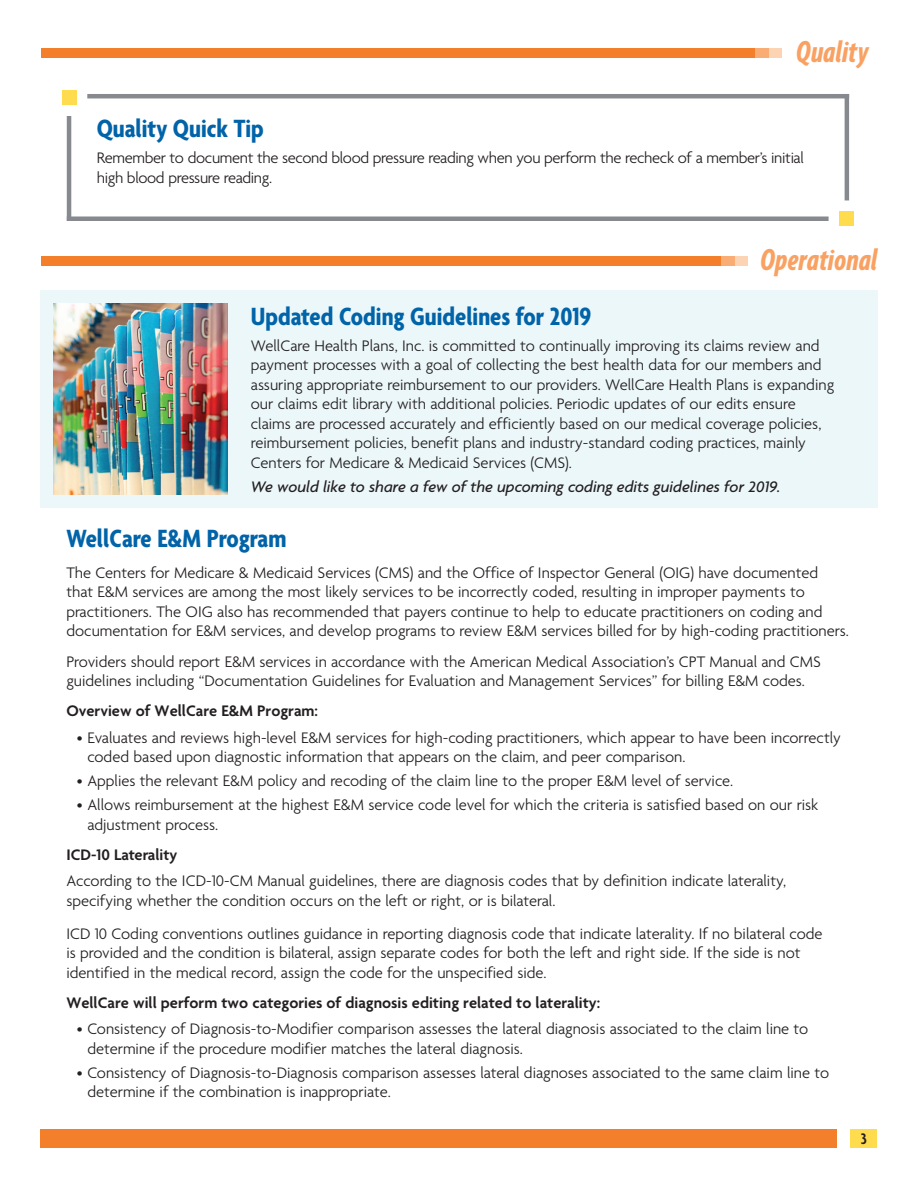
<style>
.page{position:relative;width:918px;height:1188px;background:#fff}
.page>*{position:absolute;margin:0;border:0;box-sizing:border-box;transform-origin:0 0}
.t1{font:italic 32.7px "Agenda Bold Extra Cond";letter-spacing:.01em;color:#f9a162}
.t2{font:700 condensed 27px "Agenda";color:#0163a8}
.t3{font:300 16.5px/19.5px "Agenda";color:#231f20}
.t4{font:600 16.5px "Agenda";color:#231f20}
.t5{font:300 16.5px/19.5px "Agenda";letter-spacing:-.02em;color:#231f20}
.t6{font:italic 500 16.5px "Agenda";color:#231f20}
.t7{font:600 condensed 16.5px "Agenda";color:#231f20}
</style>
<div class="page">
<div style="left:40px;top:1129px;width:797px;height:19px;background:#f47f2a"></div>
<div style="left:850px;top:1129px;width:28px;height:19px;background:#ffdc4e"></div>
<div style="left:40px;top:290px;width:838px;height:218px;background:#ecf7fa"></div>
<div style="left:41px;top:48px;width:741px;height:9px;background:#f47f2a"></div>
<div style="left:769px;top:48px;width:13px;height:9px;background:#fdd4b3"></div>
<div style="left:756px;top:48px;width:13px;height:9px;background:#f9ad75"></div>
<div style="left:41px;top:256px;width:707px;height:10px;background:#f47f2a"></div>
<div style="left:735px;top:256px;width:13px;height:10px;background:#fdd4b3"></div>
<div style="left:722px;top:256px;width:13px;height:10px;background:#f9ad75"></div>
<hr style="left:87px;top:94px;width:762px;height:4px;background:#868a8e">
<hr style="left:845px;top:94px;width:4px;height:106px;background:#868a8e">
<hr style="left:67px;top:116px;width:4px;height:105px;background:#868a8e">
<div style="left:840px;top:212px;width:14px;height:14px;background:#ffdc4e"></div>
<div style="left:62px;top:91px;width:14px;height:14px;background:#ffdc4e"></div>
<div style="left:67px;top:216px;width:762px;height:5px;background:#868a8e"></div>
<img style="left:54px;top:304px;width:173px;height:190px">
<h1 class="t1" style="left:796px;top:33px;width:74px">Quality</h1>
<p class="t2" style="left:97px;top:112px;width:168px">Quality Quick Tip</p>
<p class="t5" style="left:97px;top:148px;width:709px">Remember to document the second blood pressure reading when you perform the recheck of a member’s initial high blood pressure reading.</p>
<h1 class="t1" style="left:760px;top:241px;width:119px">Operational</h1>
<h2 class="t2" style="left:251px;top:300px;width:342px">Updated Coding Guidelines for 2019</h2>
<p class="t3" style="left:251px;top:335px;width:585px">WellCare Health Plans, Inc. is committed to continually improving its claims review and payment processes with a goal of collecting the best health data for our members and assuring appropriate reimbursement to our providers. WellCare Health Plans is expanding our claims edit library with additional policies. Periodic updates of our edits ensure claims are processed accurately and efficiently based on our medical coverage policies, reimbursement policies, benefit plans and industry-standard coding practices, mainly Centers for Medicare &amp; Medicaid Services (CMS).</p>
<p class="t6" style="left:251px;top:477px;width:531px">We would like to share a few of the upcoming coding edits guidelines for 2019.</p>
<h2 class="t2" style="left:66px;top:523px;width:222px">WellCare E&amp;M Program</h2>
<p class="t3" style="left:66px;top:562px;width:784px">The Centers for Medicare &amp; Medicaid Services (CMS) and the Office of Inspector General (OIG) have documented that E&amp;M services are among the most likely services to be incorrectly coded, resulting in improper payments to practitioners. The OIG also has recommended that payers continue to help to educate practitioners on coding and documentation for E&amp;M services, and develop programs to review E&amp;M services billed for by high-coding practitioners.</p>
<p class="t3" style="left:66px;top:651px;width:756px">Providers should report E&amp;M services in accordance with the American Medical Association’s CPT Manual and CMS guidelines including “Documentation Guidelines for Evaluation and Management Services” for billing E&amp;M codes.</p>
<p class="t4" style="left:66px;top:701px;width:253px">Overview of WellCare E&amp;M Program:</p>
<p class="t3" style="left:87px;top:727px;width:755px;text-indent:-10px">• Evaluates and reviews high-level E&amp;M services for high-coding practitioners, which appear to have been incorrectly coded based upon diagnostic information that appears on the claim, and peer comparison.</p>
<p class="t3" style="left:77px;top:771px;width:658px">• Applies the relevant E&amp;M policy and recoding of the claim line to the proper E&amp;M level of service.</p>
<p class="t3" style="left:87px;top:795px;width:733px;text-indent:-10px">• Allows reimbursement at the highest E&amp;M service code level for which the criteria is satisfied based on our risk adjustment process.</p>
<p class="t4" style="left:66px;top:845px;width:113px">ICD-10 Laterality</p>
<p class="t3" style="left:66px;top:871px;width:721px">According to the ICD-10-CM Manual guidelines, there are diagnosis codes that by definition indicate laterality, specifying whether the condition occurs on the left or right, or is bilateral.</p>
<p class="t3" style="left:66px;top:923px;width:758px">ICD 10 Coding conventions outlines guidance in reporting diagnosis code that indicate laterality. If no bilateral code is provided and the condition is bilateral, assign separate codes for both the left and right side. If the side is not identified in the medical record, assign the code for the unspecified side.</p>
<p class="t4" style="left:66px;top:993px;width:535px">WellCare will perform two categories of diagnosis editing related to laterality:</p>
<p class="t3" style="left:87px;top:1019px;width:722px;text-indent:-10px">• Consistency of Diagnosis-to-Modifier comparison assesses the lateral diagnosis associated to the claim line to determine if the procedure modifier matches the lateral diagnosis.</p>
<p class="t3" style="left:87px;top:1062px;width:743px;text-indent:-10px">• Consistency of Diagnosis-to-Diagnosis comparison assesses lateral diagnoses associated to the same claim line to determine if the combination is inappropriate.</p>
<p class="t7" style="left:861px;top:1129px;width:8px">3</p>
</div>
